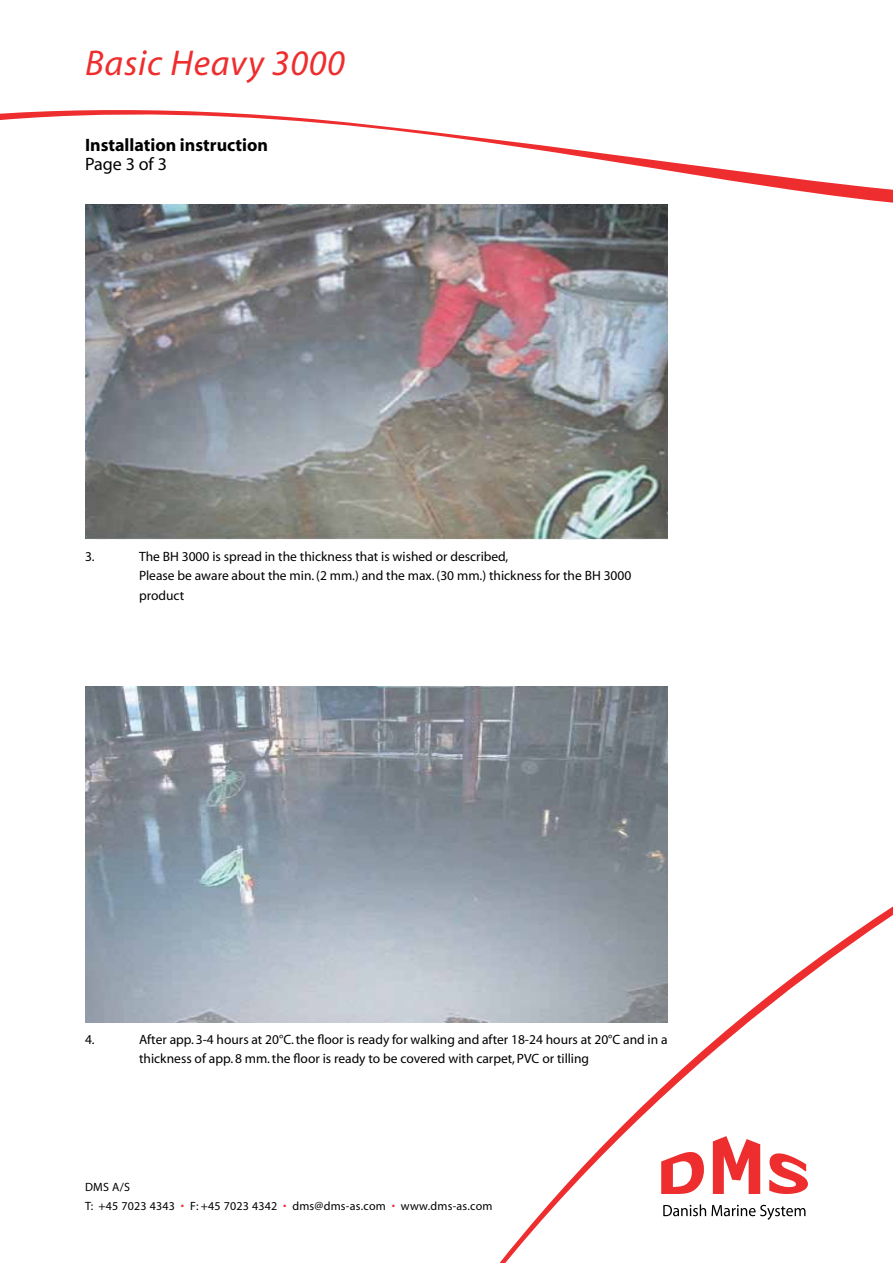
<style>
.page{position:relative;width:893px;height:1263px;background:#fff}
.page>*{position:absolute;margin:0;border:0;box-sizing:border-box;transform-origin:0 0}
.t1{font:italic 36px "Myriad";letter-spacing:.02em;color:#ee2d2e}
.t2{font:700 18px "Myriad";color:#000}
.t3{font:18px "Myriad";color:#000}
.t4{font:13.5px/19.5px "Myriad";color:#000}
.t5{font:12px/19.5px "Myriad";letter-spacing:.02em;color:#000}
.s1{color:#ee2d2e}
</style>
<div class="page">
<svg style="left:0;top:110px;width:893px;height:93px"></svg>
<svg style="left:272px;top:732px;width:621px;height:531px"></svg>
<svg style="left:661px;top:1152px;width:43px;height:42px"></svg>
<svg style="left:713px;top:1136px;width:47px;height:58px"></svg>
<svg style="left:769px;top:1153px;width:39px;height:41px"></svg>
<svg style="left:663px;top:1204px;width:142px;height:16px"></svg>
<img style="left:85px;top:204px;width:583px;height:336px">
<img style="left:86px;top:687px;width:581px;height:335px">
<h1 class="t1" style="left:85px;top:45px;width:261px">Basic Heavy 3000</h1>
<h2 class="t2" style="left:85px;top:135px;width:184px">Installation instruction</h2>
<h2 class="t3" style="left:85px;top:155px;width:83px">Page 3 of 3</h2>
<p class="t4" style="left:85px;top:547px;width:11px">3.</p>
<p class="t4" style="left:139px;top:547px;width:494px">The BH 3000 is spread in the thickness that is wished or described,<br>Please be aware about the min. (2 mm.) and the max. (30 mm.) thickness for the BH 3000 product</p>
<p class="t4" style="left:85px;top:1030px;width:11px">4.</p>
<p class="t4" style="left:139px;top:1030px;width:530px">After app. 3-4 hours at 20°C. the floor is ready for walking and after 18-24 hours at 20°C and in a thickness of app. 8 mm. the floor is ready to be covered with carpet, PVC or tilling</p>
<p class="t5" style="left:85px;top:1177px;width:409px">DMS A/S<br>T: +45 7023 4343 <span class="s1">•</span> F: +45 7023 4342 <span class="s1">•</span> dms@dms-as.com <span class="s1">•</span> www.dms-as.com</p>
</div>
